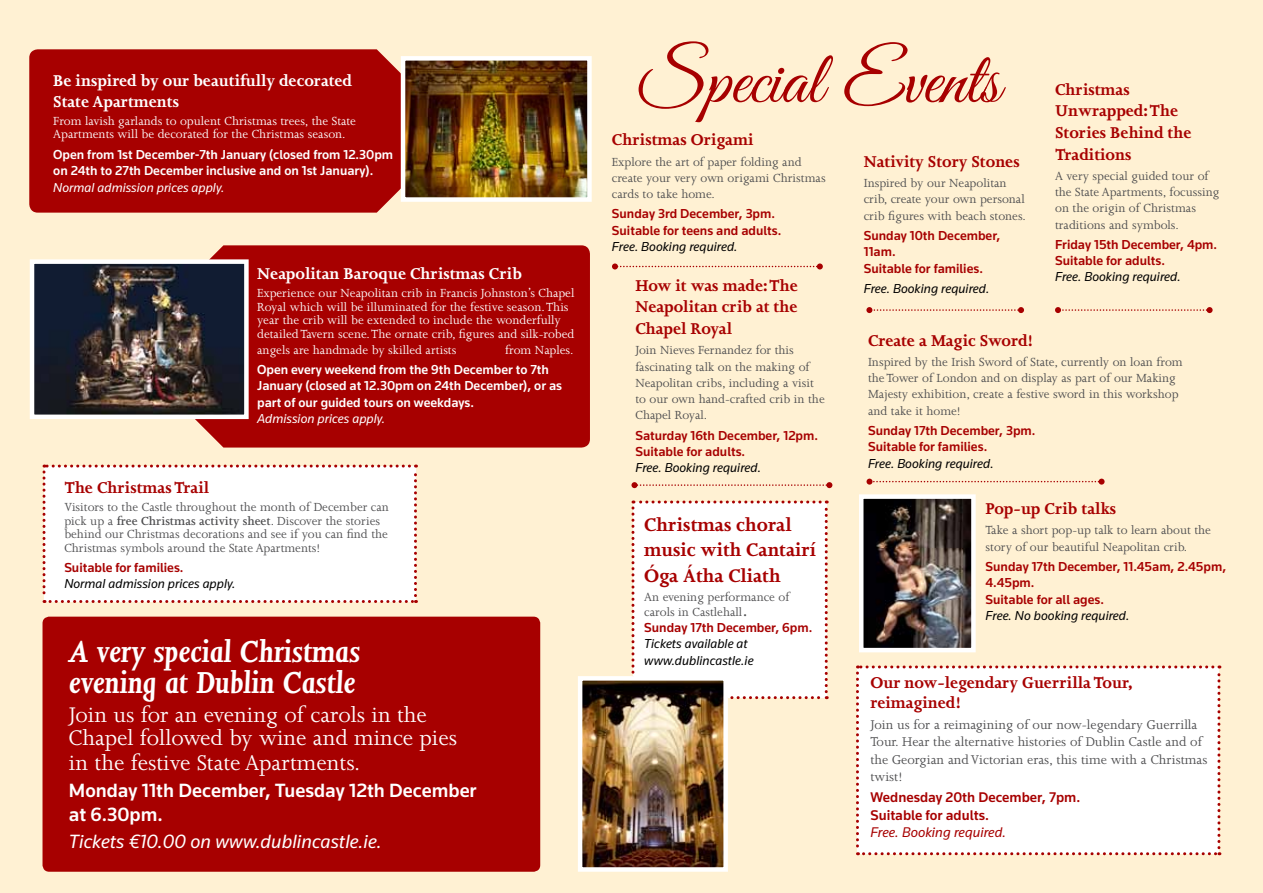
<style>
.page{position:relative;width:1263px;height:893px;background:#fff1d3}
.page>*{position:absolute;margin:0;border:0;box-sizing:border-box;transform-origin:0 0}
.t1{font:74.55px "Great Vibes";color:#a70000}
.t2{font:italic 700 34.95px/31.2px "Joanna";color:#fff}
.t3{font:24.3px/22.5px "Joanna";color:#fff}
.t4{font:700 21px/25.5px "Joanna";color:#a70000}
.t5{font:500 19.95px/24px "Knowledge";color:#fff}
.t6{font:italic 19.95px "Knowledge";color:#fff}
.t7{font:700 18px/21.6px "Joanna";color:#a70000}
.t8{font:700 18px/20.7px "Joanna";color:#fff}
.t9{font:14.55px/17.5px "Joanna";color:#4b4b4d}
.t10{font:500 14.55px/17.5px "Knowledge";color:#a70000}
.t11{font:italic 14.55px "Knowledge";color:#a70000}
.t12{font:13.5px/16.2px "Joanna";color:#4b4b4d}
.t13{font:13.5px/13.5px "Joanna";color:#fff}
.t14{font:500 13.5px/16.2px "Knowledge";color:#a70000}
.t15{font:500 13.5px/16.2px "Knowledge";color:#fff}
.t16{font:italic 13.5px/16.2px "Knowledge";color:#000}
.t17{font:italic 13.5px "Knowledge";color:#fff}
.s1{font-weight:600}
.s2{font-size:21.6px}
</style>
<div class="page">
<div style="left:195px;top:245px;width:395px;height:203px;background:#a70000"></div>
<img style="left:864px;top:499px;width:107px;height:148px">
<div style="left:859px;top:494px;width:117px;height:158px;border:4px solid #fff"></div>
<div style="left:29px;top:49px;width:372px;height:164px;background:#a70000"></div>
<div style="left:43px;top:465px;width:374px;height:138px;background:#fff"></div>
<img style="left:35px;top:264px;width:209px;height:150px">
<div style="left:30px;top:259px;width:219px;height:160px;border:4px solid #fff"></div>
<div style="left:43px;top:617px;width:497px;height:255px;background:#a70000;border-radius:7px"></div>
<div style="left:631px;top:500px;width:197px;height:199px;background:#fff"></div>
<div style="left:856px;top:665px;width:364px;height:190px;background:#fff"></div>
<img style="left:583px;top:681px;width:140px;height:186px">
<div style="left:578px;top:676px;width:150px;height:196px;border:4px solid #fff"></div>
<svg style="left:612px;top:263px;width:211px;height:6px"></svg>
<svg style="left:866px;top:307px;width:158px;height:6px"></svg>
<svg style="left:1055px;top:307px;width:157px;height:6px"></svg>
<svg style="left:631px;top:482px;width:201px;height:6px"></svg>
<svg style="left:866px;top:479px;width:238px;height:6px"></svg>
<img style="left:406px;top:61px;width:181px;height:136px">
<div style="left:401px;top:56px;width:191px;height:146px;border:4px solid #fff"></div>
<h3 class="t8" style="left:53px;top:71px;width:300px">Be inspired by our beautifully decorated<br>State Apartments</h3>
<p class="t13" style="left:53px;top:114px;width:304px">From lavish garlands to opulent Christmas trees, the State<br>Apartments will be decorated for the Christmas season.</p>
<p class="t15" style="left:53px;top:146px;width:341px">Open from 1st December-7th January (closed from 12.30pm on 24th to 27th December inclusive and on 1st January).</p>
<p class="t17" style="left:53px;top:179px;width:173px">Normal admission prices apply.</p>
<h3 class="t8" style="left:257px;top:264px;width:266px">Neapolitan Baroque Christmas Crib</h3>
<p class="t13" style="left:257px;top:286px;width:319px">Experience our Neapolitan crib in Francis Johnston’s Chapel Royal which will be illuminated for the festive season. This year the crib will be extended to include the wonderfully detailed Tavern scene. The ornate crib, figures and silk-robed</p>
<p class="t13" style="left:257px;top:343px;width:201px">angels are handmade by skilled artists</p>
<p class="t13" style="left:505px;top:343px;width:70px">from Naples.</p>
<p class="t15" style="left:257px;top:361px;width:306px">Open every weekend from the 9th December to 7th<br>January (closed at 12.30pm on 24th December), or as part of our guided tours on weekdays.</p>
<p class="t17" style="left:257px;top:410px;width:130px">Admission prices apply.</p>
<h3 class="t7" style="left:64px;top:477px;width:146px">The Christmas Trail</h3>
<p class="t12" style="left:64px;top:500px;width:326px;line-height:13.5px">Visitors to the Castle throughout the month of December can pick up a <span class="s1">free Christmas activity sheet</span>. Discover the stories behind our Christmas decorations and see if you can find the Christmas symbols around the State Apartments!</p>
<p class="t14" style="left:64px;top:559px;width:121px">Suitable for families.</p>
<p class="t16" style="left:64px;top:575px;width:173px">Normal admission prices apply.</p>
<h2 class="t2" style="left:69px;top:636px;width:293px">A very special Christmas evening at Dublin Castle</h2>
<h3 class="t3" style="left:69px;top:704px;width:390px">Join us for an evening of carols in the<br>Chapel followed by wine and mince pies</h3>
<h3 class="t3" style="left:69px;top:751px;width:293px">in the festive State Apartments.</h3>
<h3 class="t5" style="left:69px;top:778px;width:409px">Monday 11th December, Tuesday 12th December at 6.30pm.</h3>
<h3 class="t6" style="left:69px;top:829px;width:314px">Tickets €10.00 on www.dublincastle.ie.</h3>
<h1 class="t1" style="left:639px;top:39px;width:363px">Special Events</h1>
<h3 class="t7" style="left:1055px;top:79px;width:138px">Christmas<br>Unwrapped: The<br>Stories Behind the<br>Traditions</h3>
<p class="t12" style="left:1055px;top:168px;width:166px">A very special guided tour of the State Apartments, focussing on the origin of Christmas traditions and symbols.</p>
<p class="t14" style="left:1055px;top:236px;width:164px">Friday 15th December, 4pm.<br>Suitable for adults.</p>
<p class="t16" style="left:1055px;top:269px;width:127px">Free. Booking required.</p>
<h3 class="t7" style="left:612px;top:129px;width:143px">Christmas Origami</h3>
<p class="t12" style="left:612px;top:154px;width:215px">Explore the art of paper folding and create your very own origami Christmas cards to take home.</p>
<p class="t14" style="left:612px;top:206px;width:171px">Sunday 3rd December, 3pm.<br>Suitable for teens and adults.</p>
<p class="t16" style="left:612px;top:238px;width:127px">Free. Booking required.</p>
<h3 class="t7" style="left:864px;top:151px;width:157px">Nativity Story Stones</h3>
<p class="t12" style="left:864px;top:175px;width:163px">Inspired by our Neapolitan crib, create your own personal crib figures with beach stones.</p>
<p class="t14" style="left:864px;top:227px;width:138px">Sunday 10th December,<br>11am.<br>Suitable for families.</p>
<p class="t16" style="left:864px;top:280px;width:127px">Free. Booking required.</p>
<h3 class="t7" style="left:635px;top:275px;width:164px;text-align:justify">How it was made: The Neapolitan crib at the Chapel Royal</h3>
<p class="t12" style="left:635px;top:342px;width:191px">Join Nieves Fernandez for this fascinating talk on the making of<br>Neapolitan cribs, including a visit to our own hand-crafted crib in the<br>Chapel Royal.</p>
<p class="t14" style="left:635px;top:427px;width:184px">Saturday 16th December, 12pm.<br>Suitable for adults.</p>
<p class="t16" style="left:635px;top:459px;width:127px">Free. Booking required.</p>
<h3 class="t7" style="left:868px;top:329px;width:167px">Create a Magic Sword!</h3>
<p class="t12" style="left:868px;top:354px;width:316px">Inspired by the Irish Sword of State, currently on loan from the Tower of London and on display as part of our Making Majesty exhibition, create a festive sword in this workshop and take it home!</p>
<p class="t14" style="left:868px;top:422px;width:169px">Sunday 17th December, 3pm.<br>Suitable for families.</p>
<p class="t16" style="left:868px;top:455px;width:127px">Free. Booking required.</p>
<h3 class="t7" style="left:985px;top:498px;width:132px">Pop-up Crib talks</h3>
<p class="t12" style="left:985px;top:522px;width:227px">Take a short pop-up talk to learn about the story of our beautiful Neapolitan crib.</p>
<p class="t14" style="left:985px;top:558px;width:242px">Sunday 17th December, 11.45am, 2.45pm,<br>4.45pm.<br>Suitable for all ages.</p>
<p class="t16" style="left:985px;top:607px;width:145px">Free. No booking required.</p>
<h3 class="t4" style="left:644px;top:512px;width:173px">Christmas choral music with Cantairí<br>Óga Átha Cliath</h3>
<p class="t12" style="left:644px;top:589px;width:147px;line-height:15px">An evening performance of carols in Castlehall<span class="s2">.</span></p>
<p class="t14" style="left:644px;top:619px;width:170px">Sunday 17th December, 6pm.</p>
<p class="t16" style="left:644px;top:635px;width:111px">Tickets available at www.dublincastle.ie</p>
<h3 class="t7" style="left:870px;top:673px;width:264px;line-height:20px">Our now-legendary Guerrilla Tour, reimagined!</h3>
<p class="t9" style="left:870px;top:716px;width:338px">Join us for a reimagining of our now-legendary Guerrilla Tour. Hear the alternative histories of Dublin Castle and of the Georgian and Victorian eras, this time with a Christmas twist!</p>
<p class="t10" style="left:870px;top:788px;width:211px">Wednesday 20th December, 7pm.<br>Suitable for adults.</p>
<p class="t11" style="left:870px;top:823px;width:137px">Free. Booking required.</p>
</div>
